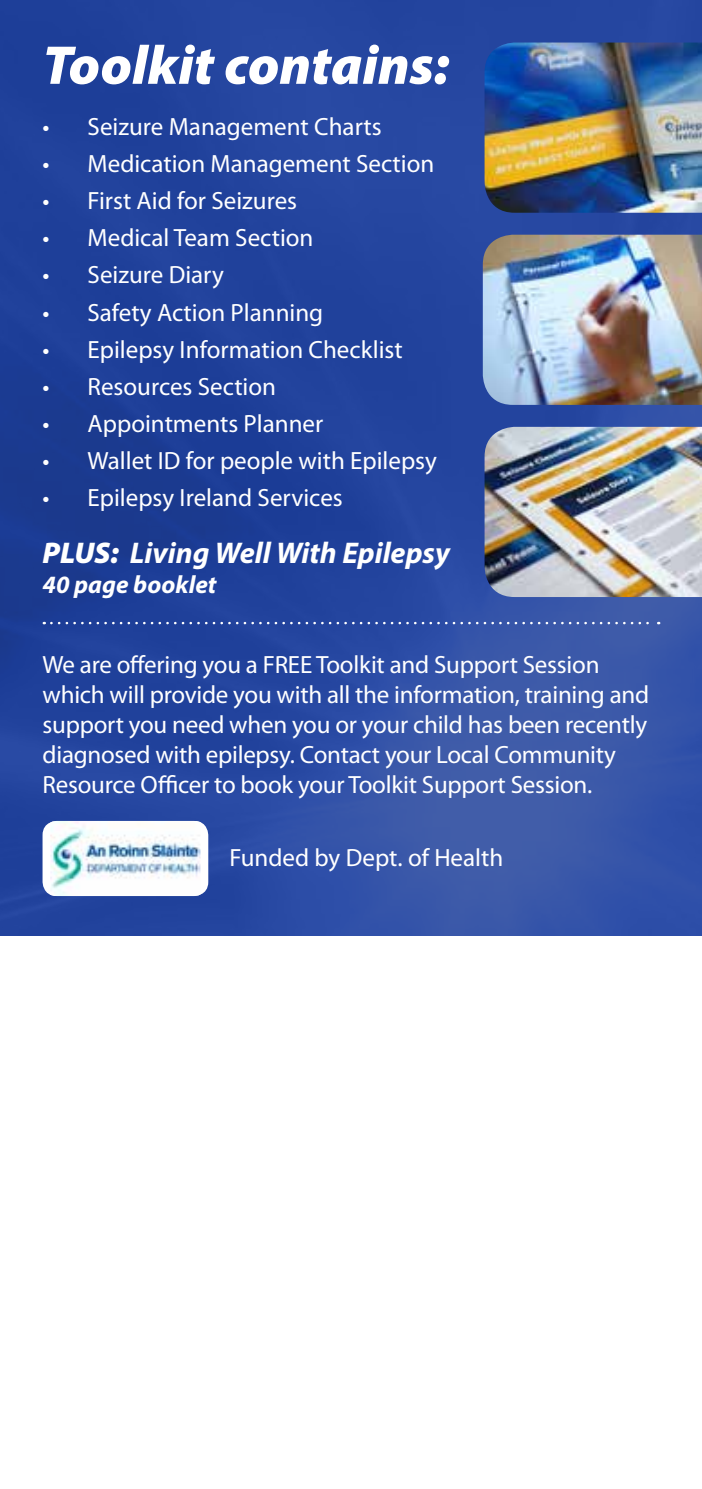
<style>
.page{position:relative;width:702px;height:1489px;background:#fff}
.page>*{position:absolute;margin:0;border:0;box-sizing:border-box;transform-origin:0 0}
.t1{font:italic 900 55px "Myriad Pro";color:#fff}
.t2{font:italic 700 30px "Myriad Pro";color:#fff}
.t3{font:25px/30px "Myriad Pro";letter-spacing:-.005em;color:#fff}
.t4{font:italic 700 25px "Myriad Pro";color:#fff}
.s1{font-weight:900}
</style>
<div class="page">
<img style="left:0;top:0;width:702px;height:935px">
<svg style="left:51px;top:622px;width:608px;height:2px"></svg>
<img style="left:484px;top:43px;width:218px;height:170px">
<img style="left:483px;top:235px;width:219px;height:170px">
<img style="left:484px;top:427px;width:218px;height:170px">
<div style="left:43px;top:821px;width:165px;height:75px;background:#fff;border-radius:14px"></div>
<img style="left:50px;top:821px;width:150px;height:75px">
<h1 class="t1" style="left:43px;top:34px;width:408px">Toolkit contains:</h1>
<p class="t3" style="left:43px;top:112px;width:340px">• Seizure Management Charts</p>
<p class="t3" style="left:43px;top:149px;width:393px">• Medication Management Section</p>
<p class="t3" style="left:43px;top:186px;width:256px">• First Aid for Seizures</p>
<p class="t3" style="left:43px;top:223px;width:272px">• Medical Team Section</p>
<p class="t3" style="left:43px;top:260px;width:183px">• Seizure Diary</p>
<p class="t3" style="left:43px;top:298px;width:282px">• Safety Action Planning</p>
<p class="t3" style="left:43px;top:335px;width:362px">• Epilepsy Information Checklist</p>
<p class="t3" style="left:43px;top:372px;width:235px">• Resources Section</p>
<p class="t3" style="left:43px;top:409px;width:282px">• Appointments Planner</p>
<p class="t3" style="left:43px;top:446px;width:396px">• Wallet ID for people with Epilepsy</p>
<p class="t3" style="left:43px;top:483px;width:302px">• Epilepsy Ireland Services</p>
<p class="t2" style="left:43px;top:534px;width:409px"><span class="s1">PLUS:</span> Living Well With Epilepsy</p>
<p class="t4" style="left:43px;top:568px;width:176px">40 page booklet</p>
<p class="t3" style="left:43px;top:650px;width:608px">We are offering you a FREE Toolkit and Support Session which will provide you with all the information, training and support you need when you or your child has been recently diagnosed with epilepsy. Contact your Local Community Resource Officer to book your Toolkit Support Session.</p>
<p class="t3" style="left:229px;top:842px;width:275px">Funded by Dept. of Health</p>
</div>
